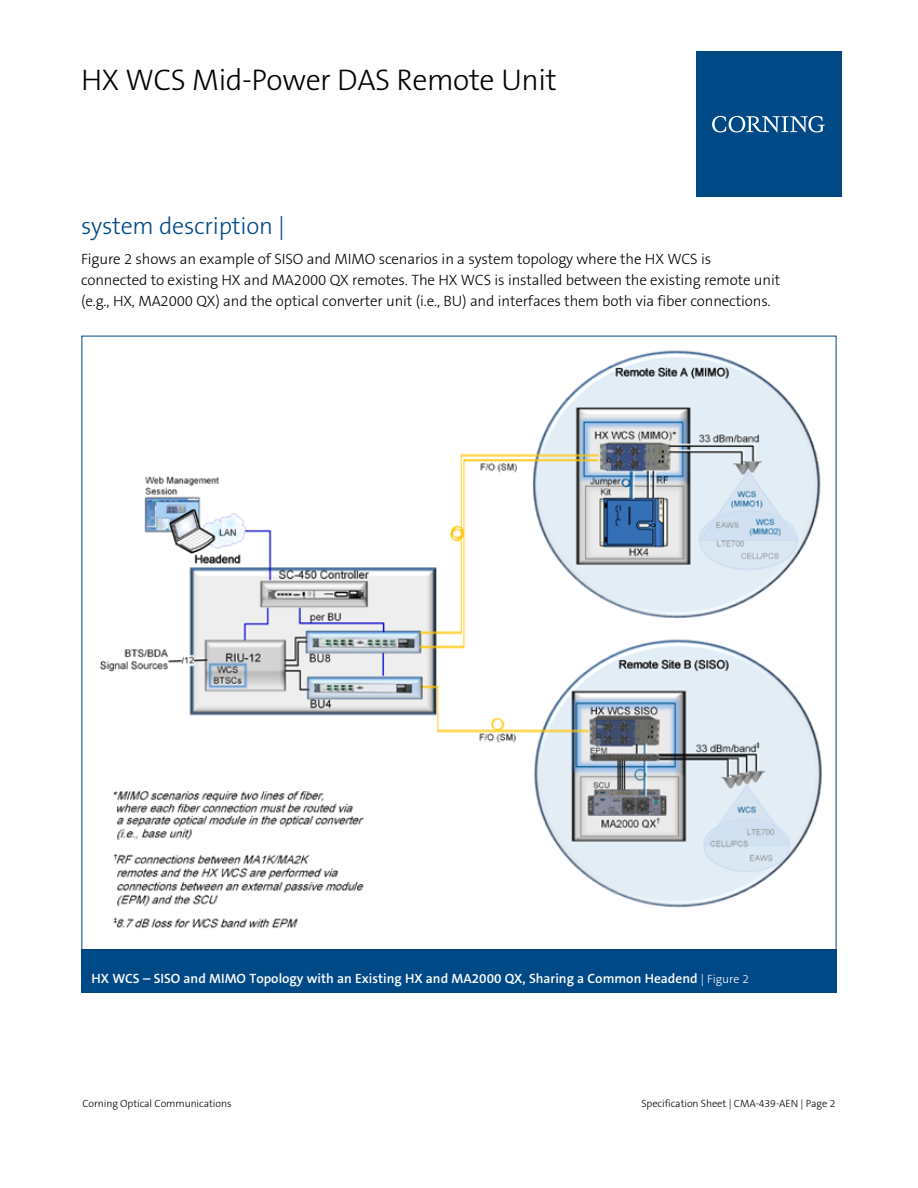
<style>
.page{position:relative;width:918px;height:1188px;background:#fff}
.page>*{position:absolute;margin:0;border:0;box-sizing:border-box;transform-origin:0 0}
.t1{font:300 30px "The Sans B W3";letter-spacing:-.015em;color:#000}
.t2{font:300 24px "The Sans B W3";letter-spacing:-.01em;color:#004987}
.t3{font:300 15px/21px "The Sans B W3";letter-spacing:-.01em;color:#000}
.t4{font:600 13.5px "The Sans B W6";color:#fff}
.t5{font:300 10.5px "The Sans B W3";letter-spacing:-.01em;color:#000}
.s1{font-family:"The Sans B W3";font-weight:300;font-size:12px}
</style>
<div class="page">
<div style="left:696px;top:51px;width:146px;height:146px;background:#004987"></div>
<svg style="left:712px;top:116px;width:113px;height:17px"></svg>
<div style="left:81px;top:949px;width:756px;height:43px;background:#004987"></div>
<img style="left:99px;top:350px;width:723px;height:579px">
<h1 class="t1" style="left:81px;top:60px;width:477px">HX WCS Mid-Power DAS Remote Unit</h1>
<h2 class="t2" style="left:81px;top:210px;width:206px">system description |</h2>
<p class="t3" style="left:81px;top:249px;width:701px">Figure 2 shows an example of SISO and MIMO scenarios in a system topology where the HX WCS is connected to existing HX and MA2000 QX remotes. The HX WCS is installed between the existing remote unit (e.g., HX, MA2000 QX) and the optical converter unit (i.e., BU) and interfaces them both via fiber connections.</p>
<p class="t4" style="left:91px;top:970px;width:659px">HX WCS – SISO and MIMO Topology with an Existing HX and MA2000 QX, Sharing a Common Headend <span class="s1">| Figure 2</span></p>
<p class="t5" style="left:82px;top:1097px;width:151px">Corning Optical Communications</p>
<p class="t5" style="left:641px;top:1097px;width:196px">Specification Sheet | CMA-439-AEN | Page 2</p>
</div>
